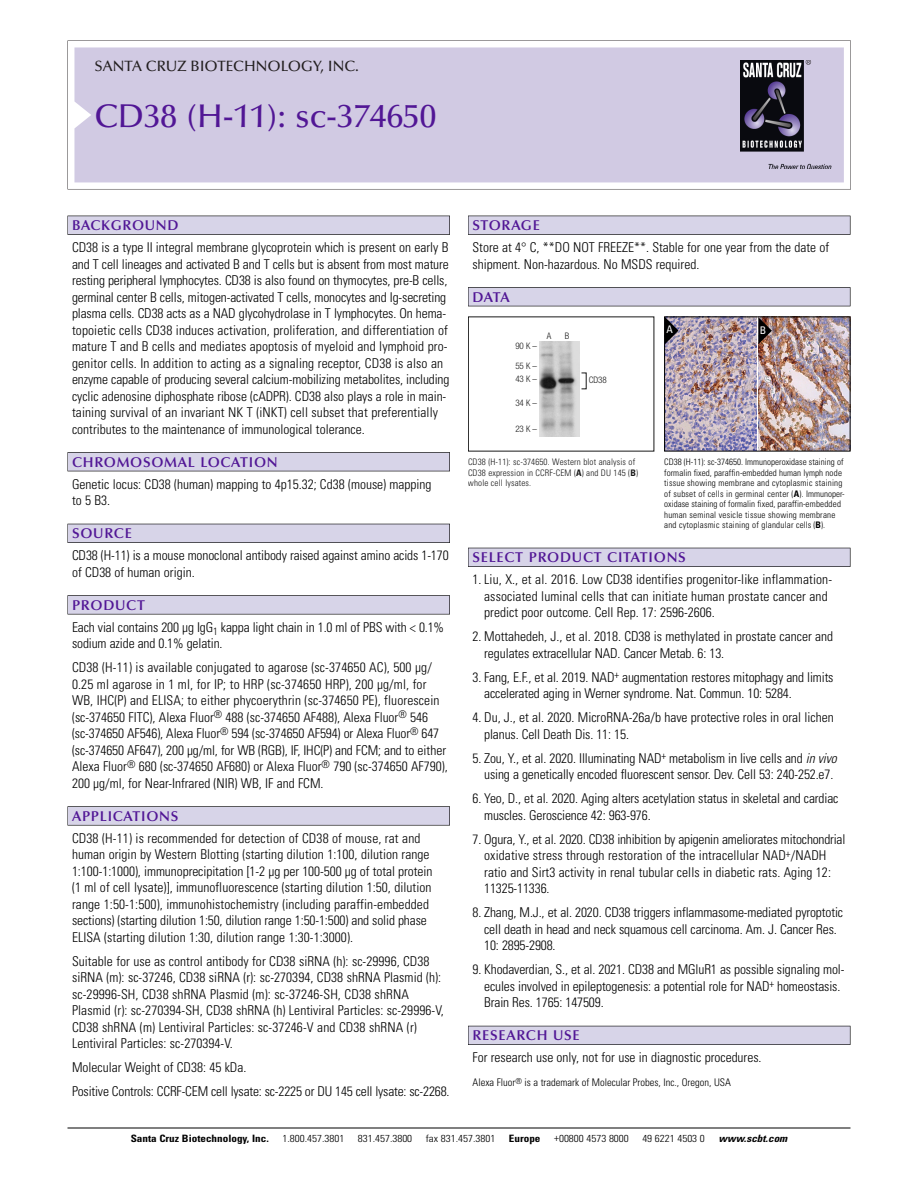
<style>
.page{position:relative;width:918px;height:1188px;background:#fff}
.page>*{position:absolute;margin:0;border:0;box-sizing:border-box;transform-origin:0 0}
.t1{font:500 33px "Optima";color:#511695}
.t2{font:500 15px "Optima";color:#231f20}
.t3{font:600 14.25px "Optima";letter-spacing:.05em;color:#511695}
.t4{font:300 condensed 13.5px/16.5px "Univers";color:#000}
.t5{font:300 condensed 10.5px "Univers";color:#000}
.t6{font:condensed 10.5px "Univers";color:#fff}
.t7{font:300 condensed 10.2px "Univers";color:#000;scale:1.1 1}
.t8{font:700 condensed 10.2px "Univers";color:#000;scale:1.1 1}
.t9{font:italic 700 condensed 10.2px "Univers";color:#000;scale:1.1 1}
.t10{font:300 condensed 9px/10.5px "Univers";letter-spacing:.02em;color:#000}
.t11{font:300 condensed 9px/10.5px "Univers";letter-spacing:.015em;color:#191919}
.t12{font:300 condensed 9px/19.5px "Helvetica Neue";color:#191919}
.s1{font-weight:700}
.s2{font-style:italic}
</style>
<div class="page">
<svg style="left:74px;top:41px;width:777px;height:148px"></svg>
<div style="left:74px;top:47px;width:770px;height:135px;background:#d1cae3"></div>
<img style="left:741px;top:60px;width:90px;height:108px">
<div style="left:68px;top:216px;width:382px;height:19px;background:#535256"></div>
<div style="left:68px;top:216px;width:381px;height:18px;background:#d7d4e8"></div>
<div style="left:68px;top:452px;width:382px;height:19px;background:#515155"></div>
<div style="left:68px;top:453px;width:381px;height:18px;background:#d7d4e8"></div>
<div style="left:68px;top:524px;width:382px;height:19px;background:#515057"></div>
<div style="left:68px;top:524px;width:381px;height:18px;background:#d7d4e8"></div>
<div style="left:68px;top:595px;width:382px;height:19px;background:#575659"></div>
<div style="left:68px;top:596px;width:381px;height:18px;background:#d7d4e8"></div>
<svg style="left:68px;top:806px;width:382px;height:20px"></svg>
<div style="left:68px;top:807px;width:381px;height:18px;background:#d7d4e8"></div>
<div style="left:468px;top:216px;width:382px;height:19px;background:#535256"></div>
<div style="left:468px;top:216px;width:382px;height:18px;background:#d7d4e8"></div>
<div style="left:468px;top:287px;width:382px;height:19px;background:#515155"></div>
<div style="left:468px;top:288px;width:382px;height:18px;background:#d7d4e8"></div>
<div style="left:468px;top:548px;width:382px;height:19px;background:#515057"></div>
<div style="left:468px;top:548px;width:382px;height:18px;background:#d7d4e8"></div>
<div style="left:468px;top:1026px;width:382px;height:19px;background:#535259"></div>
<div style="left:468px;top:1026px;width:382px;height:18px;background:#d7d4e8"></div>
<hr style="left:68px;top:1128px;width:782px;height:1px;background:#000">
<img style="left:539px;top:342px;width:41px;height:95px">
<img style="left:758px;top:318px;width:90px;height:132px">
<img style="left:666px;top:318px;width:90px;height:132px">
<div style="left:664px;top:316px;width:186px;height:136px;border:1px solid #000"></div>
<svg style="left:758px;top:317px;width:14px;height:27px"></svg>
<svg style="left:665px;top:317px;width:13px;height:27px"></svg>
<p class="t2" style="left:94px;top:60px;width:266px">SANTA CRUZ BIOTECHNOLOGY, INC.</p>
<p class="t1" style="left:94px;top:102px;width:343px">CD38 (H-11): sc-374650</p>
<p class="t3" style="left:72px;top:219px;width:108px">BACKGROUND</p>
<p class="t4" style="left:72px;top:240px;width:379px">CD38 is a type II integral membrane glycoprotein which is present on early B and T cell lineages and activated B and T cells but is absent from most mature resting peripheral lymphocytes. CD38 is also found on thymocytes, pre-B cells, germinal center B cells, mitogen-activated T cells, monocytes and Ig-secreting plasma cells. CD38 acts as a NAD glycohydrolase in T lymphocytes. On hema&shy;topoietic cells CD38 induces activation, proliferation, and differentiation of mature T and B cells and mediates apoptosis of myeloid and lymphoid pro&shy;genitor cells. In addition to acting as a signaling receptor, CD38 is also an enzyme capable of producing several calcium-mobilizing metabolites, including cyclic adenosine diphosphate ribose (cADPR). CD38 also plays a role in main&shy;taining survival of an invariant NK T (iNKT) cell subset that preferentially contributes to the maintenance of immunological tolerance.</p>
<p class="t3" style="left:72px;top:456px;width:207px">CHROMOSOMAL LOCATION</p>
<p class="t4" style="left:72px;top:477px;width:361px">Genetic locus: CD38 (human) mapping to 4p15.32; Cd38 (mouse) mapping to 5 B3.</p>
<p class="t3" style="left:72px;top:527px;width:61px">SOURCE</p>
<p class="t4" style="left:72px;top:549px;width:378px">CD38 (H-11) is a mouse monoclonal antibody raised against amino acids 1-170 of CD38 of human origin.</p>
<p class="t3" style="left:72px;top:599px;width:74px">PRODUCT</p>
<p class="t4" style="left:72px;top:620px;width:374px">Each vial contains 200 µg IgG<sub>1</sub> kappa light chain in 1.0 ml of PBS with &lt; 0.1% sodium azide and 0.1% gelatin.</p>
<p class="t4" style="left:72px;top:661px;width:377px">CD38 (H-11) is available conjugated to agarose (sc-374650 AC), 500 µg/ 0.25 ml agarose in 1 ml, for IP; to HRP (sc-374650 HRP), 200 µg/ml, for WB, IHC(P) and ELISA; to either phycoerythrin (sc-374650 PE), fluorescein (sc-374650 FITC), Alexa Fluor<sup>®</sup> 488 (sc-374650 AF488), Alexa Fluor<sup>®</sup> 546 (sc-374650 AF546), Alexa Fluor<sup>®</sup> 594 (sc-374650 AF594) or Alexa Fluor<sup>®</sup> 647 (sc-374650 AF647), 200 µg/ml, for WB (RGB), IF, IHC(P) and FCM; and to either Alexa Fluor<sup>®</sup> 680 (sc-374650 AF680) or Alexa Fluor<sup>®</sup> 790 (sc-374650 AF790), 200 µg/ml, for Near-Infrared (NIR) WB, IF and FCM.</p>
<p class="t3" style="left:72px;top:810px;width:108px">APPLICATIONS</p>
<p class="t4" style="left:72px;top:831px;width:362px">CD38 (H-11) is recommended for detection of CD38 of mouse, rat and human origin by Western Blotting (starting dilution 1:100, dilution range 1:100-1:1000), immunoprecipitation [1-2 µg per 100-500 µg of total protein (1 ml of cell lysate)], immunofluorescence (starting dilution 1:50, dilution range 1:50-1:500), immunohistochemistry (including paraffin-embedded sections) (starting dilution 1:50, dilution range 1:50-1:500) and solid phase ELISA (starting dilution 1:30, dilution range 1:30-1:3000).</p>
<p class="t4" style="left:72px;top:954px;width:373px">Suitable for use as control antibody for CD38 siRNA (h): sc-29996, CD38 siRNA (m): sc-37246, CD38 siRNA (r): sc-270394, CD38 shRNA Plasmid (h): sc-29996-SH, CD38 shRNA Plasmid (m): sc-37246-SH, CD38 shRNA Plasmid (r): sc-270394-SH, CD38 shRNA (h) Lentiviral Particles: sc-29996-V, CD38 shRNA (m) Lentiviral Particles: sc-37246-V and CD38 shRNA (r)<br>Lentiviral Particles: sc-270394-V.</p>
<p class="t4" style="left:72px;top:1061px;width:176px">Molecular Weight of CD38: 45 kDa.</p>
<p class="t4" style="left:72px;top:1085px;width:379px">Positive Controls: CCRF-CEM cell lysate: sc-2225 or DU 145 cell lysate: sc-2268.</p>
<p class="t3" style="left:473px;top:219px;width:69px">STORAGE</p>
<p class="t4" style="left:473px;top:240px;width:358px">Store at 4° C, **DO NOT FREEZE**. Stable for one year from the date of shipment. Non-hazardous. No MSDS required.</p>
<p class="t3" style="left:473px;top:291px;width:39px">DATA</p>
<p class="t12" style="left:515px;top:337px;width:23px">90K–<br>55K–</p>
<p class="t12" style="left:515px;top:370px;width:23px">43K–</p>
<p class="t12" style="left:515px;top:394px;width:23px">34K–</p>
<p class="t12" style="left:515px;top:420px;width:23px">23K–</p>
<p class="t12" style="left:547px;top:326px;width:6px">A</p>
<p class="t12" style="left:565px;top:326px;width:6px">B</p>
<p class="t12" style="left:589px;top:371px;width:20px">CD38</p>
<p class="t11" style="left:468px;top:458px;width:172px">CD38 (H-11): sc-374650. Western blot analysis of<br>CD38 expression in CCRF-CEM (<span class="s1">A</span>) and DU 145 (<span class="s1">B</span>) whole cell lysates.</p>
<p class="t6" style="left:667px;top:326px;width:8px">A</p>
<p class="t6" style="left:760px;top:326px;width:8px">B</p>
<p class="t10" style="left:664px;top:458px;width:182px">CD38 (H-11): sc-374650. Immunoperoxidase staining of formalin fixed, paraffin-embedded human lymph node tissue showing membrane and cytoplasmic staining of subset of cells in germinal center (<span class="s1">A</span>). Immunoper&shy;oxidase staining of formalin fixed, paraffin-embedded human seminal vesicle tissue showing membrane and cytoplasmic staining of glandular cells (<span class="s1">B</span>).</p>
<p class="t3" style="left:473px;top:551px;width:215px">SELECT PRODUCT CITATIONS</p>
<p class="t4" style="left:484px;top:573px;width:349px;text-indent:-12px">1. Liu, X., et al. 2016. Low CD38 identifies progenitor-like inflammation&shy;associated luminal cells that can initiate human prostate cancer and predict poor outcome. Cell Rep. 17: 2596-2606.</p>
<p class="t4" style="left:484px;top:630px;width:350px;text-indent:-12px">2. Mottahedeh, J., et al. 2018. CD38 is methylated in prostate cancer and regulates extracellular NAD. Cancer Metab. 6: 13.</p>
<p class="t4" style="left:484px;top:670px;width:351px;text-indent:-12px">3. Fang, E.F., et al. 2019. NAD<sup>+</sup> augmentation restores mitophagy and limits accelerated aging in Werner syndrome. Nat. Commun. 10: 5284.</p>
<p class="t4" style="left:484px;top:711px;width:351px;text-indent:-12px">4. Du, J., et al. 2020. MicroRNA-26a/b have protective roles in oral lichen planus. Cell Death Dis. 11: 15.</p>
<p class="t4" style="left:473px;top:751px;width:369px;text-align:center">5. Zou, Y., et al. 2020. Illuminating NAD<sup>+</sup> metabolism in live cells and <span class="s2">in vivo </span>using a genetically encoded fluorescent sensor. Dev. Cell 53: 240-252.e7.</p>
<p class="t4" style="left:484px;top:792px;width:356px;text-indent:-12px">6. Yeo, D., et al. 2020. Aging alters acetylation status in skeletal and cardiac muscles. Geroscience 42: 963-976.</p>
<p class="t4" style="left:484px;top:832px;width:363px;text-indent:-12px">7. Ogura, Y., et al. 2020. CD38 inhibition by apigenin ameliorates mitochondrial oxidative stress through restoration of the intracellular NAD<sup>+</sup>/NADH ratio and Sirt3 activity in renal tubular cells in diabetic rats. Aging 12:<br>11325-11336.</p>
<p class="t4" style="left:484px;top:906px;width:360px;text-indent:-12px">8. Zhang, M.J., et al. 2020. CD38 triggers inflammasome-mediated pyroptotic cell death in head and neck squamous cell carcinoma. Am. J. Cancer Res.<br>10: 2895-2908.</p>
<p class="t4" style="left:484px;top:963px;width:362px;text-indent:-12px">9. Khodaverdian, S., et al. 2021. CD38 and MGluR1 as possible signaling mol&shy;ecules involved in epileptogenesis: a potential role for NAD<sup>+</sup> homeostasis.<br>Brain Res. 1765: 147509.</p>
<p class="t3" style="left:473px;top:1029px;width:109px">RESEARCH USE</p>
<p class="t4" style="left:473px;top:1051px;width:291px">For research use only, not for use in diagnostic procedures.</p>
<p class="t5" style="left:473px;top:1079px;width:260px">Alexa Fluor<sup>®</sup> is a trademark of Molecular Probes, Inc., Oregon, USA</p>
<p class="t8" style="left:131px;top:1135px;width:127px">Santa Cruz Biotechnology, Inc.</p>
<p class="t7" style="left:282px;top:1135px;width:58px">1.800.457.3801</p>
<p class="t7" style="left:358px;top:1135px;width:51px">831.457.3800</p>
<p class="t7" style="left:426px;top:1135px;width:65px">fax 831.457.3801</p>
<p class="t8" style="left:509px;top:1135px;width:30px">Europe</p>
<p class="t7" style="left:554px;top:1135px;width:69px">+00800 4573 8000</p>
<p class="t7" style="left:642px;top:1135px;width:58px">49 6221 4503 0</p>
<p class="t9" style="left:719px;top:1135px;width:66px">www.scbt.com</p>
</div>
